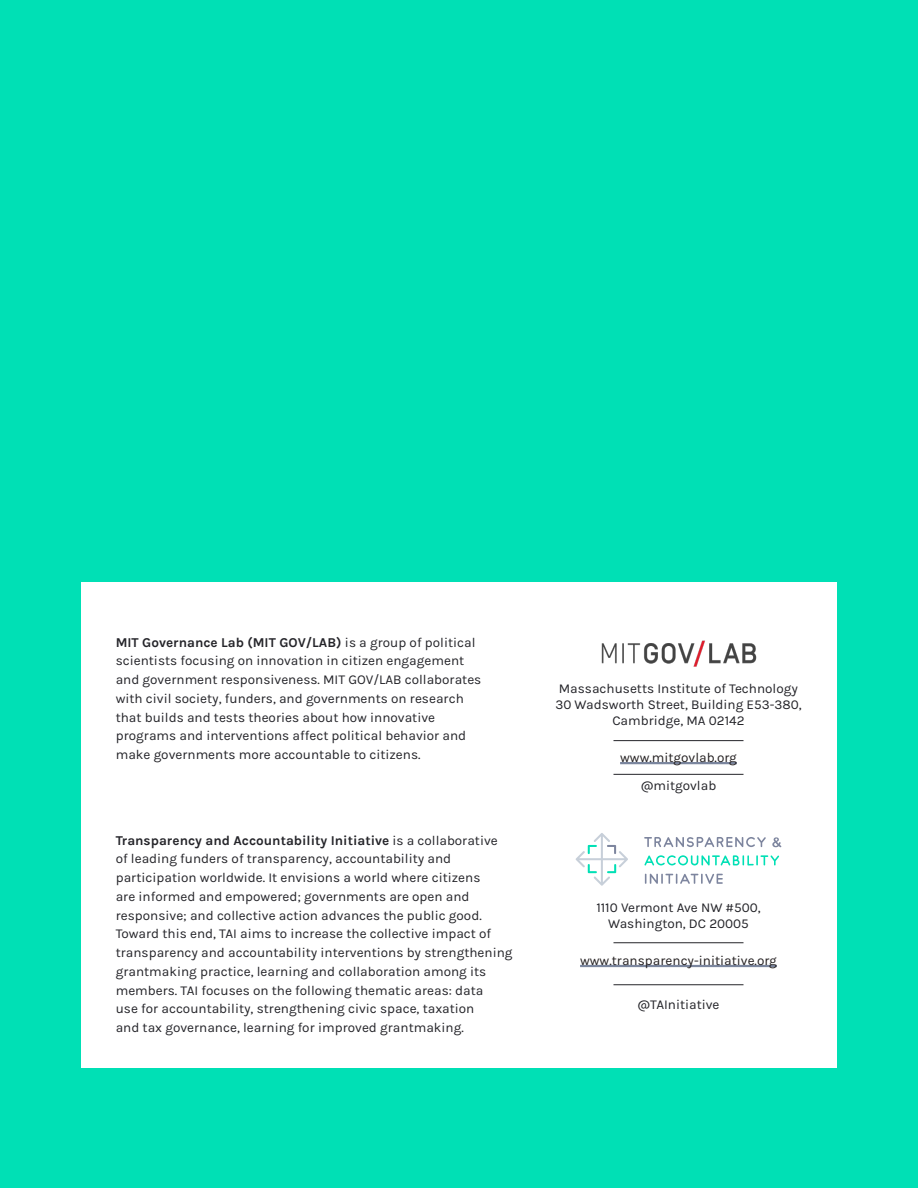
<style>
.page{position:relative;width:918px;height:1188px;background:#00e0b5}
.page>*{position:absolute;margin:0;border:0;box-sizing:border-box;transform-origin:0 0}
.t1{font:13.5px/18.8px "Karla";color:#242429}
.Sidebar_Top_Slug{font:13.5px/15.8px "Karla";color:#232328;text-align:center}
.Sidebar_Top_Slug-2{font:13.5px "Karla";color:#231f20}
.s1{font-weight:700}
</style>
<div class="page">
<div style="left:81px;top:582px;width:756px;height:486px;background:#fff"></div>
<svg style="left:576px;top:833px;width:52px;height:53px"></svg>
<svg style="left:644px;top:837px;width:122px;height:10px"></svg>
<svg style="left:772px;top:837px;width:9px;height:10px"></svg>
<svg style="left:644px;top:855px;width:135px;height:11px"></svg>
<svg style="left:645px;top:874px;width:78px;height:10px"></svg>
<hr style="left:580px;top:965px;width:197px;height:2px;background:#7b869e">
<hr style="left:614px;top:942px;width:130px;height:1px;background:#242429">
<hr style="left:614px;top:984px;width:130px;height:1px;background:#242429">
<img style="left:601px;top:640px;width:156px;height:27px">
<hr style="left:620px;top:762px;width:117px;height:2px;background:#7b869e">
<hr style="left:614px;top:740px;width:130px;height:1px;background:#242429">
<hr style="left:614px;top:774px;width:130px;height:1px;background:#242429">
<p class="t1" style="left:116px;top:633px;width:367px"><span class="s1">MIT Governance Lab (MIT GOV/LAB)</span> is a group of political scientists focusing on innovation in citizen engagement and government responsiveness. MIT GOV/LAB collaborates with civil society, funders, and governments on research that builds and tests theories about how innovative programs and interventions affect political behavior and make governments more accountable to citizens.</p>
<p class="t1" style="left:116px;top:831px;width:398px"><span class="s1">Transparency and Accountability Initiative</span> is a collaborative of leading funders of transparency, accountability and participation worldwide. It envisions a world where citizens<br>are informed and empowered; governments are open and responsive; and collective action advances the public good.<br>Toward this end, TAI aims to increase the collective impact of transparency and accountability interventions by strengthening grantmaking practice, learning and collaboration among its members. TAI focuses on the following thematic areas: data<br>use for accountability, strengthening civic space, taxation<br>and tax governance, learning for improved grantmaking.</p>
<p class="Sidebar_Top_Slug" style="left:559px;top:681px;width:241px">Massachusetts Institute of Technology</p>
<p class="Sidebar_Top_Slug" style="left:555px;top:697px;width:248px">30 Wadsworth Street, Building E53-380,</p>
<p class="Sidebar_Top_Slug" style="left:612px;top:713px;width:134px">Cambridge, MA 02142</p>
<p class="Sidebar_Top_Slug-2" style="left:620px;top:750px;width:118px">www.mitgovlab.org</p>
<p class="Sidebar_Top_Slug" style="left:641px;top:778px;width:77px">@mitgovlab</p>
<p class="Sidebar_Top_Slug" style="left:596px;top:900px;width:166px">1110 Vermont Ave NW #500,<br>Washington, DC 20005</p>
<p class="Sidebar_Top_Slug-2" style="left:580px;top:953px;width:198px">www.transparency-initiative.org</p>
<p class="Sidebar_Top_Slug" style="left:637px;top:997px;width:84px">@TAInitiative</p>
</div>
